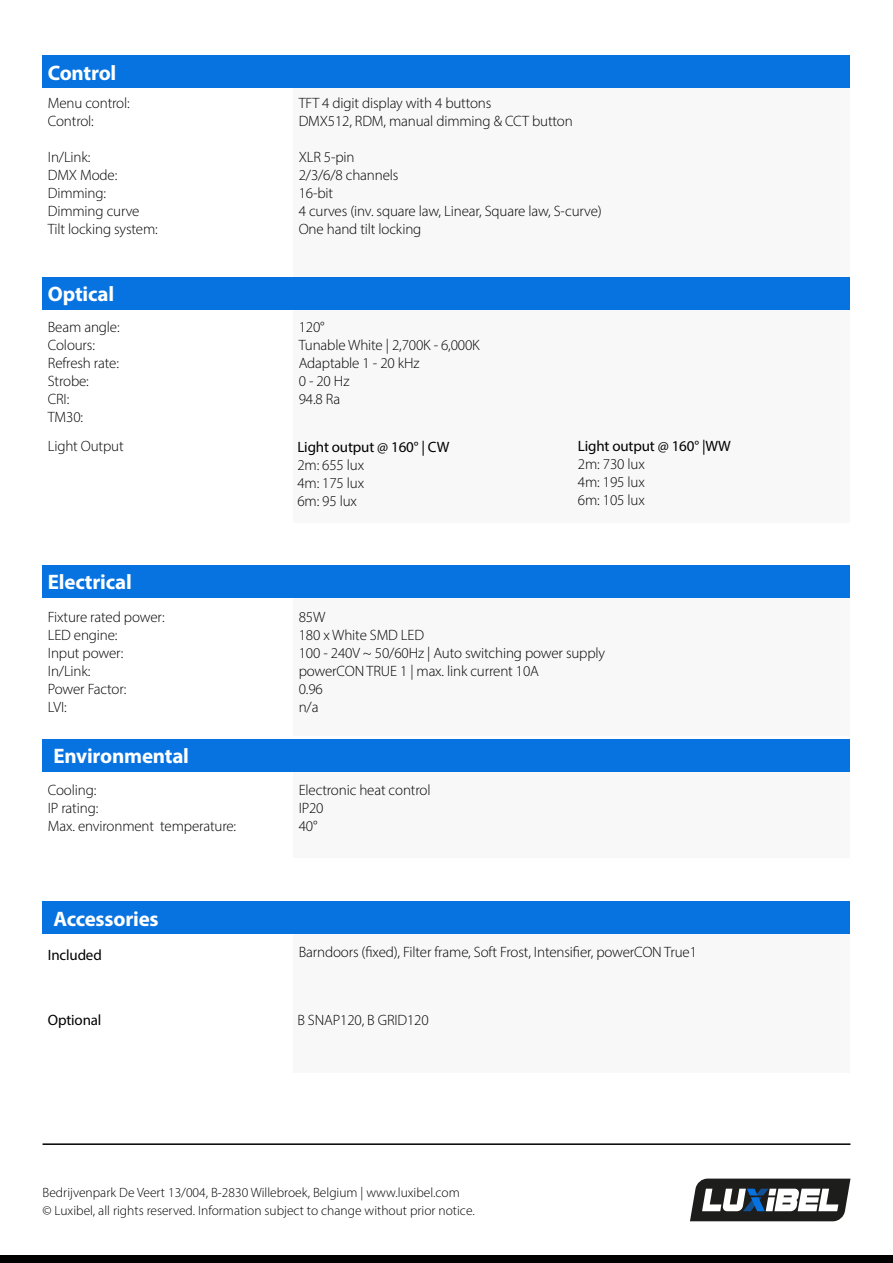
<style>
.page{position:relative;width:893px;height:1263px;background:#fff}
.page>*{position:absolute;margin:0;border:0;box-sizing:border-box;transform-origin:0 0}
.Table{font:700 21px "Myriad Pro";letter-spacing:-.01em;color:#fff}
.Table-2{font:300 15px/18px "Myriad Pro";letter-spacing:-.01em;color:#000}
.Table-3{font:15px "Myriad Pro";letter-spacing:-.01em;color:#000}
.t1{font:300 13.5px/18px "Myriad Pro";color:#000}
</style>
<div class="page">
<div style="left:0;top:1255px;width:893px;height:8px;background:#000"></div>
<hr style="left:43px;top:1143px;width:807px;height:2px;background:#000">
<svg style="left:690px;top:1178px;width:160px;height:43px"></svg>
<div style="left:293px;top:598px;width:557px;height:138px;background:#f8f8f8"></div>
<div style="left:293px;top:934px;width:557px;height:138px;background:#f8f8f8"></div>
<div style="left:293px;top:772px;width:557px;height:85px;background:#f8f8f8"></div>
<div style="left:293px;top:88px;width:557px;height:189px;background:#f8f8f8"></div>
<div style="left:293px;top:310px;width:557px;height:213px;background:#f8f8f8"></div>
<div style="left:43px;top:55px;width:807px;height:33px;background:#0773e1"></div>
<div style="left:43px;top:565px;width:807px;height:33px;background:#0773e1"></div>
<div style="left:43px;top:277px;width:807px;height:33px;background:#0773e1"></div>
<div style="left:43px;top:901px;width:807px;height:33px;background:#0773e1"></div>
<div style="left:43px;top:739px;width:807px;height:33px;background:#0773e1"></div>
<p class="Table" style="left:48px;top:59px;width:70px">Control</p>
<p class="Table-2" style="left:48px;top:94px;width:83px">Menu control:<br>Control:</p>
<p class="Table-2" style="left:48px;top:148px;width:111px">In/Link:<br>DMX Mode:<br>Dimming:<br>Dimming curve<br>Tilt locking system:</p>
<p class="Table" style="left:48px;top:280px;width:68px">Optical</p>
<p class="Table-2" style="left:48px;top:318px;width:73px">Beam angle:<br>Colours:<br>Refresh rate:<br>Strobe:<br>CRI:<br>TM30:</p>
<p class="Table-2" style="left:299px;top:94px;width:194px">TFT 4 digit display with 4 buttons</p>
<p class="Table-2" style="left:299px;top:112px;width:276px">DMX512, RDM, manual dimming &amp; CCT button</p>
<p class="Table-2" style="left:299px;top:148px;width:57px">XLR 5-pin</p>
<p class="Table-2" style="left:299px;top:166px;width:101px">2/3/6/8 channels</p>
<p class="Table-2" style="left:299px;top:184px;width:36px">16-bit</p>
<p class="Table-2" style="left:299px;top:202px;width:305px">4 curves (inv. square law, Linear, Square law, S-curve)</p>
<p class="Table-2" style="left:299px;top:220px;width:124px">One hand tilt locking</p>
<p class="Table-2" style="left:299px;top:318px;width:27px">120°</p>
<p class="Table-2" style="left:299px;top:336px;width:182px">Tunable White | 2,700K - 6,000K</p>
<p class="Table-2" style="left:299px;top:354px;width:122px">Adaptable 1 - 20 kHz</p>
<p class="Table-2" style="left:299px;top:372px;width:52px">0 - 20 Hz</p>
<p class="Table-2" style="left:299px;top:390px;width:43px">94.8 Ra</p>
<p class="Table-2" style="left:48px;top:437px;width:77px">Light Output</p>
<p class="Table-3" style="left:578px;top:436px;width:154px">Light output @ 160° |WW</p>
<p class="Table-2" style="left:578px;top:455px;width:68px">2m: 730 lux</p>
<p class="Table-2" style="left:578px;top:473px;width:68px">4m: 195 lux</p>
<p class="Table-2" style="left:578px;top:491px;width:68px">6m: 105 lux</p>
<p class="Table-3" style="left:297px;top:438px;width:153px">Light output @ 160° | CW</p>
<p class="Table-2" style="left:297px;top:456px;width:68px">2m: 655 lux</p>
<p class="Table-2" style="left:297px;top:474px;width:68px">4m: 175 lux</p>
<p class="Table-2" style="left:297px;top:492px;width:61px">6m: 95 lux</p>
<p class="Table" style="left:48px;top:568px;width:85px">Electrical</p>
<p class="Table-2" style="left:48px;top:608px;width:118px">Fixture rated power:<br>LED engine:<br>Input power:<br>In/Link:<br>Power Factor:</p>
<p class="Table-2" style="left:48px;top:698px;width:20px">LVI:</p>
<p class="Table" style="left:53px;top:742px;width:137px">Environmental</p>
<p class="Table-2" style="left:48px;top:780px;width:50px">Cooling:</p>
<p class="Table-2" style="left:48px;top:798px;width:190px">IP rating:<br>Max. environment temperature:</p>
<p class="Table" style="left:53px;top:905px;width:107px">Accessories</p>
<p class="Table-3" style="left:48px;top:945px;width:55px">Included</p>
<p class="Table-3" style="left:48px;top:1010px;width:55px">Optional</p>
<p class="Table-2" style="left:299px;top:608px;width:28px">85W</p>
<p class="Table-2" style="left:299px;top:626px;width:127px">180 x White SMD LED</p>
<p class="Table-2" style="left:299px;top:644px;width:308px">100 - 240V ~ 50/60Hz | Auto switching power supply</p>
<p class="Table-2" style="left:299px;top:662px;width:242px">powerCON TRUE 1 | max. link current 10A</p>
<p class="Table-2" style="left:299px;top:680px;width:26px">0.96</p>
<p class="Table-2" style="left:299px;top:698px;width:21px">n/a</p>
<p class="Table-2" style="left:299px;top:780px;width:133px">Electronic heat control</p>
<p class="Table-2" style="left:299px;top:798px;width:26px">IP20</p>
<p class="Table-2" style="left:299px;top:816px;width:20px">40°</p>
<p class="Table-2" style="left:299px;top:943px;width:400px">Barndoors (fixed), Filter frame, Soft Frost, Intensifier, powerCON True1</p>
<p class="Table-2" style="left:297px;top:1011px;width:133px">B SNAP120, B GRID120</p>
<p class="t1" style="left:43px;top:1183px;width:434px">Bedrijvenpark De Veert 13/004, B-2830 Willebroek, Belgium | www.luxibel.com<br>© Luxibel, all rights reserved. Information subject to change without prior notice.</p>
</div>
